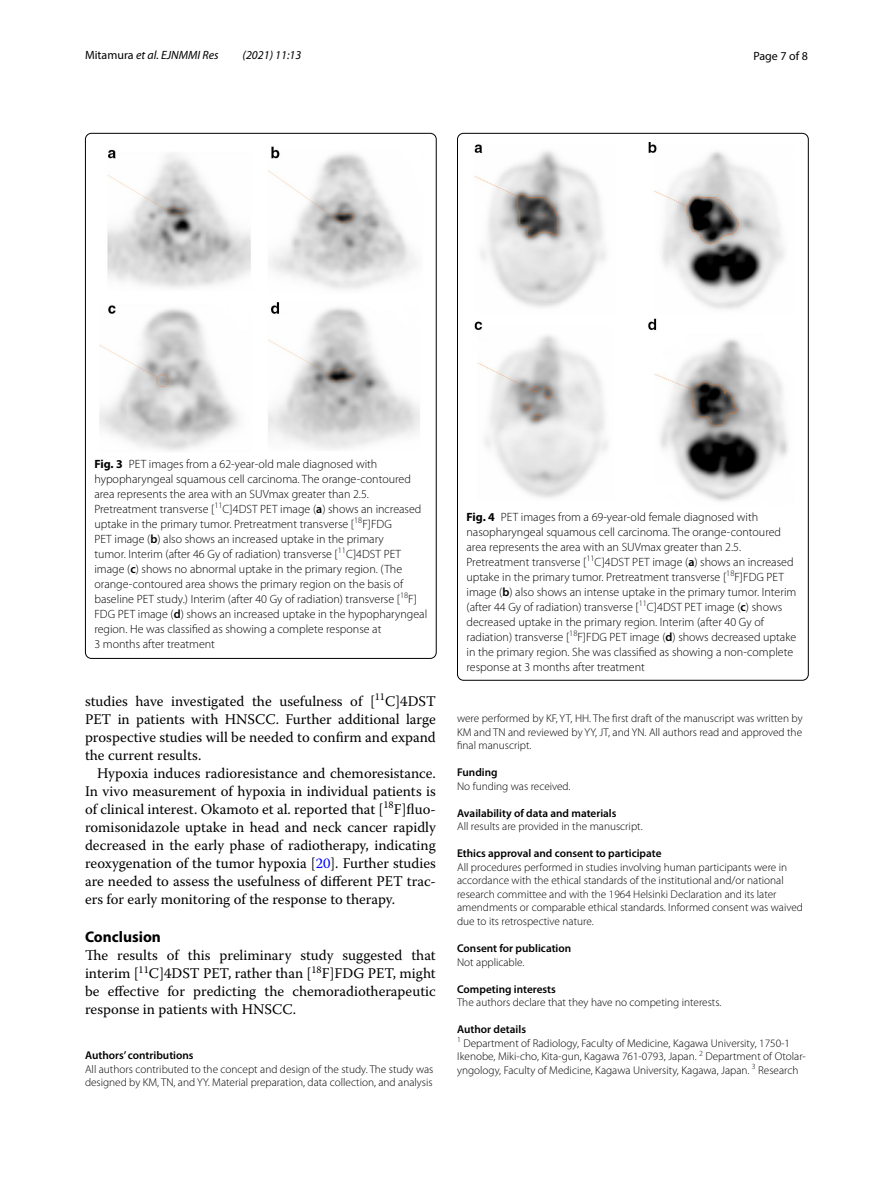
<style>
.page{position:relative;width:893px;height:1187px;background:#fff}
.page>*{position:absolute;margin:0;border:0;box-sizing:border-box;transform-origin:0 0}
.t1{font:700 15.45px "Myriad Pro";color:#000}
.t2{font:14.7px/18px "Warnock Pro";color:#000;text-align:justify}
.t3{font:300 12px/15px "Myriad Pro";color:#000}
.t4{font:italic 12px "Myriad Pro";color:#000}
.t5{font:12px "Myriad Pro";color:#000}
.t6{font:300 11.25px/13.5px "Myriad Pro";color:#000}
.t7{font:600 11.25px "Myriad Pro";color:#000}
.s1{font-style:normal}
.s2{font-weight:700}
.s3{font-weight:600}
.s4{color:#00f}
</style>
<div class="page">
<img style="left:99px;top:146px;width:321px;height:305px">
<img style="left:474px;top:142px;width:315px;height:360px">
<p class="t4" style="left:85px;top:48px;width:135px"><span class="s1">Mitamura</span> et al. EJNMMI Res</p>
<p class="t4" style="left:243px;top:48px;width:60px">(2021) 11:13</p>
<p class="t5" style="left:753px;top:48px;width:56px">Page 7 of 8</p>
<p class="t3" style="left:94px;top:456px;width:334px"><span class="s2">Fig. 3</span> PET images from a 62-year-old male diagnosed with hypopharyngeal squamous cell carcinoma. The orange-contoured area represents the area with an SUVmax greater than 2.5.<br>Pretreatment transverse [<sup>11</sup>C]4DST PET image (<span class="s3">a</span>) shows an increased uptake in the primary tumor. Pretreatment transverse [<sup>18</sup>F]FDG<br>PET image (<span class="s3">b</span>) also shows an increased uptake in the primary<br>tumor. Interim (after 46 Gy of radiation) transverse [<sup>11</sup>C]4DST PET image (<span class="s3">c</span>) shows no abnormal uptake in the primary region. (The orange-contoured area shows the primary region on the basis of baseline PET study.) Interim (after 40 Gy of radiation) transverse [<sup>18</sup>F] FDG PET image (<span class="s3">d</span>) shows an increased uptake in the hypopharyngeal region. He was classified as showing a complete response at<br>3 months after treatment</p>
<p class="t2" style="left:85px;top:691px;width:352px">studies have investigated the usefulness of [<sup>11</sup>C]4DST PET in patients with HNSCC. Further additional large prospective studies will be needed to confirm and expand the current results.</p>
<p class="t2" style="left:85px;top:763px;width:352px;text-indent:12px">Hypoxia induces radioresistance and chemoresistance.<br>In vivo measurement of hypoxia in individual patients is of clinical interest. Okamoto et al. reported that [<sup>18</sup>F]fluo&shy;romisonidazole uptake in head and neck cancer rapidly decreased in the early phase of radiotherapy, indicating reoxygenation of the tumor hypoxia [<span class="s4">20</span>]. Further studies are needed to assess the usefulness of different PET trac&shy;ers for early monitoring of the response to therapy.</p>
<p class="t1" style="left:85px;top:927px;width:77px">Conclusion</p>
<p class="t2" style="left:85px;top:946px;width:352px">The results of this preliminary study suggested that interim [<sup>11</sup>C]4DST PET, rather than [<sup>18</sup>F]FDG PET, might be effective for predicting the chemoradiotherapeutic response in patients with HNSCC.</p>
<p class="t7" style="left:85px;top:1048px;width:110px">Authors’ contributions</p>
<p class="t6" style="left:85px;top:1062px;width:350px">All authors contributed to the concept and design of the study. The study was designed by KM, TN, and YY. Material preparation, data collection, and analysis</p>
<p class="t3" style="left:466px;top:509px;width:331px"><span class="s2">Fig. 4</span> PET images from a 69-year-old female diagnosed with nasopharyngeal squamous cell carcinoma. The orange-contoured area represents the area with an SUVmax greater than 2.5.<br>Pretreatment transverse [<sup>11</sup>C]4DST PET image (<span class="s3">a</span>) shows an increased uptake in the primary tumor. Pretreatment transverse [<sup>18</sup>F]FDG PET image (<span class="s3">b</span>) also shows an intense uptake in the primary tumor. Interim (after 44 Gy of radiation) transverse [<sup>11</sup>C]4DST PET image (<span class="s3">c</span>) shows decreased uptake in the primary region. Interim (after 40 Gy of radiation) transverse [<sup>18</sup>F]FDG PET image (<span class="s3">d</span>) shows decreased uptake in the primary region. She was classified as showing a non-complete response at 3 months after treatment</p>
<p class="t6" style="left:457px;top:712px;width:347px;text-align:justify">were performed by KF, YT, HH. The first draft of the manuscript was written by KM and TN and reviewed by YY, JT, and YN. All authors read and approved the final manuscript.</p>
<p class="t7" style="left:457px;top:765px;width:42px">Funding</p>
<p class="t6" style="left:457px;top:779px;width:115px">No funding was received.</p>
<p class="t7" style="left:457px;top:806px;width:161px">Availability of data and materials</p>
<p class="t6" style="left:457px;top:820px;width:187px">All results are provided in the manuscript.</p>
<p class="t7" style="left:457px;top:846px;width:206px">Ethics approval and consent to participate</p>
<p class="t6" style="left:457px;top:860px;width:347px">All procedures performed in studies involving human participants were in accordance with the ethical standards of the institutional and/or national research committee and with the 1964 Helsinki Declaration and its later amendments or comparable ethical standards. Informed consent was waived due to its retrospective nature.</p>
<p class="t7" style="left:457px;top:941px;width:116px">Consent for publication</p>
<p class="t6" style="left:457px;top:955px;width:69px">Not applicable.</p>
<p class="t7" style="left:457px;top:981px;width:100px">Competing interests</p>
<p class="t6" style="left:457px;top:995px;width:266px">The authors declare that they have no competing interests.</p>
<p class="t6" style="left:457px;top:1022px;width:350px"><span class="s3">Author details<br></span><sup>1</sup> Department of Radiology, Faculty of Medicine, Kagawa University, 1750‑1<br>Ikenobe, Miki‑cho, Kita‑gun, Kagawa 761‑0793, Japan. <sup>2</sup> Department of Otolar&shy;yngology, Faculty of Medicine, Kagawa University, Kagawa, Japan. <sup>3</sup> Research</p>
</div>
